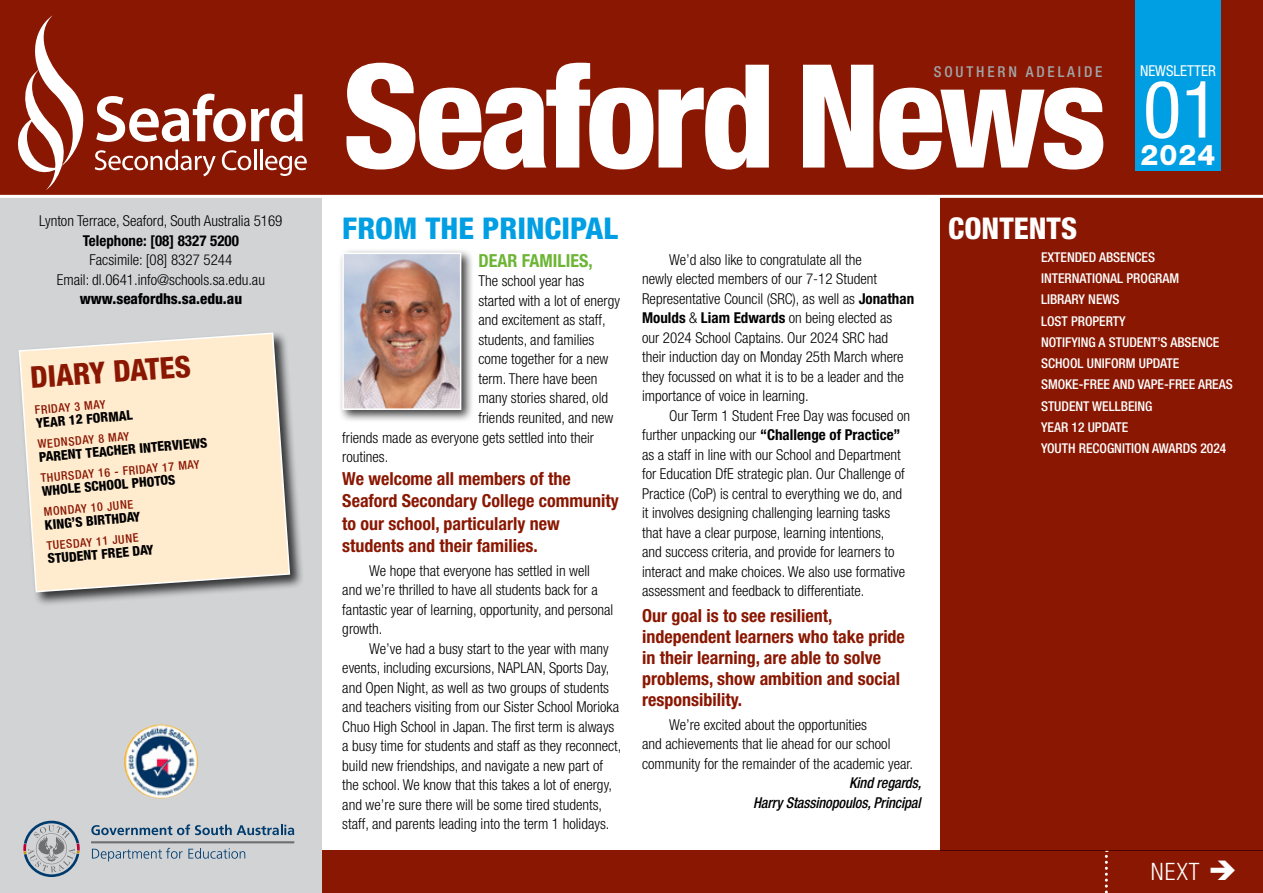
<style>
.page{position:relative;width:1263px;height:893px;background:#fff}
.page>*{position:absolute;margin:0;border:0;box-sizing:border-box;transform-origin:0 0}
.t1{font:800 condensed 144px "Helvetica Neue";letter-spacing:-.035em;color:#fff}
.t2{font:condensed 79.5px "Helvetica Neue";color:#fff}
.t3{font:800 condensed 30px "Helvetica Neue";color:#009fe3;scale:1.04 1}
.t4{font:800 condensed 30px "Helvetica Neue";color:#8a1702}
.t5{font:800 condensed 30px "Helvetica Neue";color:#fff}
.t6{font:800 28.5px "Helvetica Neue";color:#fff}
.t7{font:300 condensed 24px "Helvetica Neue";color:#fff}
.t8{font:700 condensed 18px/21px "Helvetica Neue";color:#8a1702}
.t9{font:700 condensed 18px "Helvetica Neue";color:#6cb535}
.t10{font:300 condensed 15px/19.5px "Helvetica Neue";color:#000}
.t11{font:italic 500 condensed 15px/19.5px "Helvetica Neue";letter-spacing:-.01em;color:#000;text-align:right;scale:.96 1}
.t12{font:800 condensed 15px "Helvetica Neue";color:#000}
.t13{font:700 condensed 15px "Helvetica Neue";color:#000}
.t14{font:500 condensed 15px "Helvetica Neue";letter-spacing:.19em;color:#a1a5a7}
.t15{font:condensed 15px "Helvetica Neue";color:#fff}
.t16{font:500 condensed 13.5px/21.3px "Helvetica Neue";color:#fff}
.t17{font:800 condensed 13.5px "Helvetica Neue";color:#000}
.t18{font:500 condensed 12px "Helvetica Neue";color:#8a1702}
.s1{font-weight:700}
.s2{font-size:27px;color:#8a1702}
</style>
<div class="page">
<div style="left:0;top:850px;width:1263px;height:43px;background:#8a1702"></div>
<svg style="left:1105px;top:851px;width:3px;height:42px"></svg>
<div style="left:0;top:43px;width:321px;height:850px;background:#d1d3d5"></div>
<div style="left:940px;top:191px;width:323px;height:659px;background:#8a1702"></div>
<div style="left:0;top:0;width:1263px;height:196px;background:#8a1702"></div>
<div style="left:17px;top:331px;width:287px;height:275px;background:#000;opacity:.75"></div>
<svg style="left:18px;top:332px;width:273px;height:261px;background:#f3e2ca"></svg>
<div style="left:338px;top:248px;width:136px;height:174px;background:#000;opacity:.75"></div>
<img style="left:345px;top:256px;width:113px;height:151px">
<div style="left:342px;top:253px;width:119px;height:157px;border:2px solid #fff"></div>
<svg style="left:92px;top:848px;width:153px;height:13px"></svg>
<hr style="left:91px;top:841px;width:203px;height:2px;background:#878787">
<svg style="left:91px;top:824px;width:203px;height:11px"></svg>
<svg style="left:24px;top:821px;width:56px;height:56px"></svg>
<hr style="left:0;top:195px;width:1263px;height:3px;background:#fff">
<div style="left:1135px;top:0;width:85px;height:170px;background:#009fe3"></div>
<img style="left:124px;top:724px;width:74px;height:74px;border-radius:37px">
<svg style="left:17px;top:15px;width:290px;height:175px"></svg>
<p class="t10" style="left:39px;top:211px;width:245px">Lynton Terrace, Seaford, South Australia 5169</p>
<p class="t13" style="left:83px;top:231px;width:158px">Telephone: [08] 8327 5200</p>
<p class="t10" style="left:57px;top:250px;width:210px;text-align:center">Facsimile: [08] 8327 5244<br>Email: dl.0641.info@schools.sa.edu.au</p>
<p class="t12" style="left:80px;top:290px;width:164px">www.seafordhs.sa.edu.au</p>
<h3 class="t4" style="left:29px;top:359px;width:162px;rotate:-4deg">DIARY DATES</h3>
<p class="t18" style="left:34px;top:403px;width:72px;rotate:-5deg">FRIDAY 3 MAY</p>
<p class="t17" style="left:35px;top:415px;width:99px;rotate:-5deg">YEAR 12 FORMAL</p>
<p class="t18" style="left:37px;top:437px;width:93px;rotate:-5deg">WEDNSDAY 8 MAY</p>
<p class="t17" style="left:38px;top:449px;width:170px;rotate:-5deg">PARENT TEACHER INTERVIEWS</p>
<p class="t18" style="left:40px;top:471px;width:161px;rotate:-5deg">THURSDAY 16 - FRIDAY 17 MAY</p>
<p class="t17" style="left:41px;top:483px;width:136px;rotate:-5deg">WHOLE SCHOOL PHOTOS</p>
<p class="t18" style="left:43px;top:505px;width:91px;rotate:-5deg">MONDAY 10 JUNE</p>
<p class="t17" style="left:44px;top:516px;width:97px;rotate:-5deg">KING’S BIRTHDAY</p>
<p class="t18" style="left:46px;top:539px;width:94px;rotate:-5deg">TUESDAY 11 JUNE</p>
<p class="t17" style="left:47px;top:550px;width:108px;rotate:-5deg">STUDENT FREE DAY</p>
<h1 class="t1" style="left:342px;top:27px;width:766px">Seaford News</h1>
<p class="t14" style="left:934px;top:62px;width:170px">SOUTHERN ADELAIDE</p>
<h3 class="t3" style="left:342px;top:209px;width:267px">FROM THE PRINCIPAL</h3>
<h3 class="t5" style="left:948px;top:209px;width:130px">CONTENTS</h3>
<p class="t15" style="left:1140px;top:62px;width:77px">NEWSLETTER</p>
<h2 class="t2" style="left:1143px;top:63px;width:78px">01</h2>
<h3 class="t6" style="left:1140px;top:137px;width:76px">2024</h3>
<p class="t9" style="left:478px;top:250px;width:116px">DEAR FAMILIES,</p>
<p class="t10" style="left:478px;top:271px;width:108px">The school year has</p>
<p class="t10" style="left:478px;top:291px;width:143px">started with a lot of energy</p>
<p class="t10" style="left:478px;top:310px;width:129px">and excitement as staff,</p>
<p class="t10" style="left:478px;top:330px;width:118px">students, and families</p>
<p class="t10" style="left:478px;top:349px;width:132px">come together for a new</p>
<p class="t10" style="left:478px;top:369px;width:121px">term. There have been</p>
<p class="t10" style="left:478px;top:388px;width:131px">many stories shared, old</p>
<p class="t10" style="left:478px;top:408px;width:136px">friends reunited, and new</p>
<p class="t10" style="left:342px;top:427px;width:253px">friends made as everyone gets settled into their</p>
<p class="t10" style="left:342px;top:447px;width:48px">routines.</p>
<p class="t8" style="left:342px;top:467px;width:278px;line-height:22.5px">We welcome all members of the<br>Seaford Secondary College community to our school, particularly new students and their families.</p>
<p class="t10" style="left:342px;top:561px;width:272px;text-indent:27px">We hope that everyone has settled in well and we’re thrilled to have all students back for a fantastic year of learning, opportunity, and personal growth.</p>
<p class="t10" style="left:342px;top:639px;width:281px;text-indent:27px">We’ve had a busy start to the year with many events, including excursions, NAPLAN, Sports Day, and Open Night, as well as two groups of students and teachers visiting from our Sister School Morioka Chuo High School in Japan. The first term is always a busy time for students and staff as they reconnect, build new friendships, and navigate a new part of the school. We know that this takes a lot of energy, and we’re sure there will be some tired students, staff, and parents leading into the term 1 holidays.</p>
<p class="t10" style="left:642px;top:250px;width:274px;text-indent:27px">We’d also like to congratulate all the<br>newly elected members of our 7-12 Student Representative Council (SRC), as well as <span class="s1">Jonathan Moulds</span> &amp; <span class="s1">Liam Edwards</span> on being elected as<br>our 2024 School Captains. Our 2024 SRC had their induction day on Monday 25th March where they focussed on what it is to be a leader and the importance of voice in learning.</p>
<p class="t10" style="left:642px;top:406px;width:270px;text-indent:27px">Our Term 1 Student Free Day was focused on further unpacking our <span class="s1">“Challenge of Practice” </span>as a staff in line with our School and Department for Education DfE strategic plan. Our Challenge of Practice (CoP) is central to everything we do, and it involves designing challenging learning tasks that have a clear purpose, learning intentions,<br>and success criteria, and provide for learners to interact and make choices. We also use formative assessment and feedback to differentiate.</p>
<p class="t8" style="left:642px;top:605px;width:264px">Our goal is to see resilient, independent learners who take pride in their learning, are able to solve problems, show ambition and social responsibility.</p>
<p class="t10" style="left:642px;top:714px;width:273px;text-indent:27px">We’re excited about the opportunities<br>and achievements that lie ahead for our school community for the remainder of the academic year.</p>
<p class="t11" style="left:753px;top:773px;width:177px">Kind regards,<br>Harry Stassinopoulos, Principal</p>
<p class="t16" style="left:1041px;top:246px;width:193px">EXTENDED ABSENCES<br>INTERNATIONAL PROGRAM<br>LIBRARY NEWS<br>LOST PROPERTY<br>NOTIFYING A STUDENT’S ABSENCE<br>SCHOOL UNIFORM UPDATE<br>SMOKE-FREE AND VAPE-FREE AREAS<br>STUDENT WELLBEING<br>YEAR 12 UPDATE<br>YOUTH RECOGNITION AWARDS 2024</p>
<h3 class="t7" style="left:1107px;top:857px;width:132px"><span class="s2">I I</span> NEXT ➔</h3>
</div>
